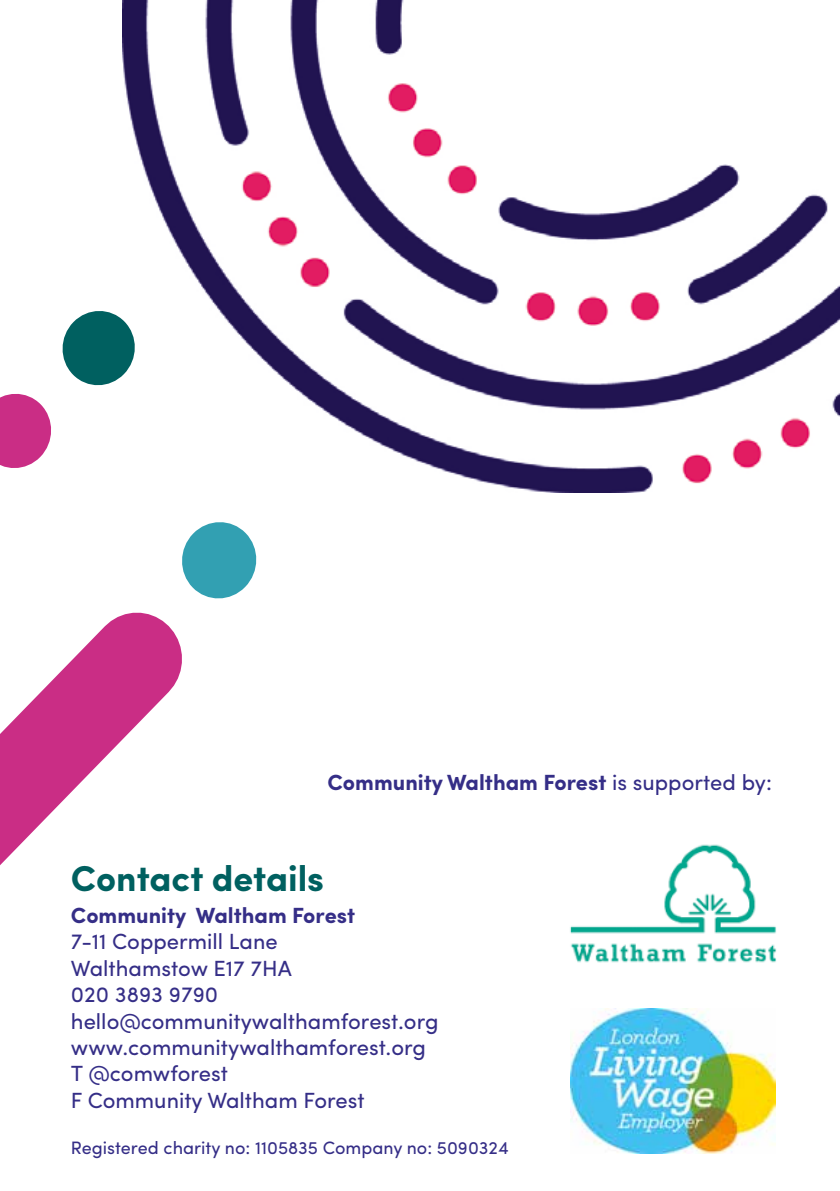
<style>
.page{position:relative;width:840px;height:1191px;background:#fff}
.page>*{position:absolute;margin:0;border:0;box-sizing:border-box;transform-origin:0 0}
.t1{font:700 36px "Sofia Pro";color:#006060}
.t2{font:22px/26.4px "Sofia Pro";color:#352e87}
.t3{font:700 22px "Sofia Pro";color:#352e87}
.t4{font:18px "Sofia Pro";color:#352e87}
.s1{font-weight:400}
</style>
<div class="page">
<img style="left:570px;top:844px;width:207px;height:119px">
<img style="left:122px;top:0;width:717px;height:492px">
<svg style="left:200px;top:522px;width:39px;height:6px"></svg>
<svg style="left:0;top:296px;width:150px;height:187px"></svg>
<img style="left:570px;top:1008px;width:204px;height:145px">
<svg style="left:0;top:528px;width:257px;height:337px"></svg>
<p class="t3" style="left:327px;top:765px;width:446px">Community Waltham Forest <span class="s1">is supported by:</span></p>
<h1 class="t1" style="left:71px;top:851px;width:254px">Contact details</h1>
<p class="t3" style="left:71px;top:898px;width:285px">Community Waltham Forest</p>
<p class="t2" style="left:71px;top:927px;width:369px">7-11 Coppermill Lane<br>Walthamstow E17 7HA<br>020 3893 9790 hello@communitywalthamforest.org www.communitywalthamforest.org<br>T @comwforest<br>F Community Waltham Forest</p>
<p class="t4" style="left:71px;top:1134px;width:439px">Registered charity no: 1105835 Company no: 5090324</p>
</div>
